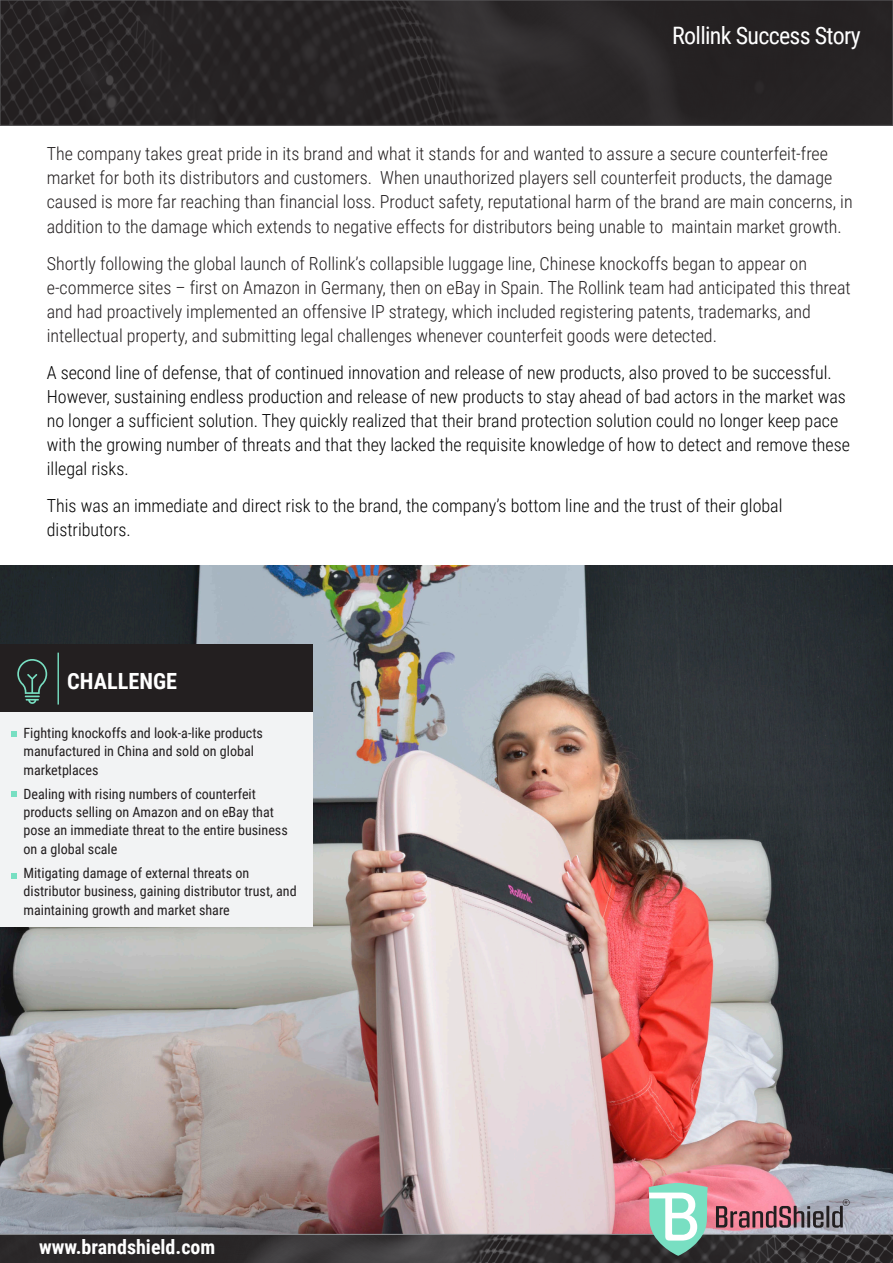
<style>
.page{position:relative;width:893px;height:1263px;background:#fff}
.page>*{position:absolute;margin:0;border:0;box-sizing:border-box;transform-origin:0 0}
.t1{font:24px "Roboto Condensed";letter-spacing:-.03em;color:#fff}
.t2{font:700 22.35px "Roboto Condensed";color:#fff}
.t3{font:700 19.95px "Roboto Condensed";color:#fff}
.t4{font:300 18px/24.2px "Roboto Condensed";color:#231f20}
.t5{font:300 18px/24.2px "Roboto Condensed";color:#000}
.Paragraph_Style_1{font:14.1px/18.3px "Roboto Condensed";color:#231f20}
</style>
<div class="page">
<img style="left:0;top:565px;width:893px;height:618px">
<img style="left:2px;top:2px;width:889px;height:121px">
<svg style="left:0;top:1183px;width:893px;height:80px;background:#827679"></svg>
<div style="left:0;top:644px;width:312px;height:283px;background:#f2f3f4"></div>
<div style="left:0;top:644px;width:312px;height:68px;background:#231f20"></div>
<svg style="left:17px;top:659px;width:30px;height:45px"></svg>
<hr style="left:58px;top:653px;width:1px;height:51px;background:#78dfc2">
<svg style="left:11px;top:731px;width:5px;height:5px"></svg>
<svg style="left:11px;top:791px;width:5px;height:6px"></svg>
<svg style="left:12px;top:873px;width:5px;height:5px"></svg>
<p class="t1" style="left:672px;top:19px;width:190px">Rollink Success Story</p>
<p class="t4" style="left:47px;top:141px;width:787px;text-align:right">The company takes great pride in its brand and what it stands for and wanted to assure a secure counterfeit-free<br>When unauthorized players sell counterfeit products, the damage</p>
<p class="t4" style="left:47px;top:165px;width:807px">market for both its distributors and customers.<br>caused is more far reaching than financial loss. Product safety, reputational harm of the brand are main concerns in, addition to the damage which extends to negative effects for distributors being unable to maintain market growth.</p>
<p class="t4" style="left:47px;top:250px;width:805px">Shortly following the global launch of Rollinks’ collapsible luggage line, Chinese knockoffs began to appear on<br>-e commerce sites – first on Amazon in Germany, then on eBay in Spain. The Rollink team had anticipated this threat and had proactively implemented an offensive IP strategy, which included registering patents, trademarks, and intellectual property, and submitting legal challenges whenever counterfeit goods were detected.</p>
<p class="t5" style="left:47px;top:360px;width:805px">A second line of defense, that of continued innovation and release of new products, also proved to be successful.<br>However, sustaining endless production and release of new products to stay ahead of bad actors in the market was no longer a sufficient solution. They quickly realized that their brand protection solution could no longer keep pace with the growing number of threats and that they lacked the requisite knowledge of how to detect and remove these illegal risks.</p>
<p class="t5" style="left:47px;top:493px;width:737px">This was an immediate and direct risk to the brand, the companys’ bottom line and the trust of their global distributors.</p>
<p class="t2" style="left:67px;top:665px;width:111px">CHALLENGE</p>
<p class="Paragraph_Style_1" style="left:23px;top:723px;width:241px">Fighting knockoffs and look -a- like products manufactured in China and sold on global marketplaces</p>
<p class="Paragraph_Style_1" style="left:23px;top:784px;width:266px">Dealing with rising numbers of counterfeit products selling on Amazon and on eBay that pose an immediate threat to the entire business on a global scale</p>
<p class="Paragraph_Style_1" style="left:23px;top:863px;width:275px">Mitigating damage of external threats on distributor business, gaining distributor trust, and maintaining growth and market share</p>
<p class="t3" style="left:39px;top:1233px;width:178px">www.brandshield.com</p>
</div>
